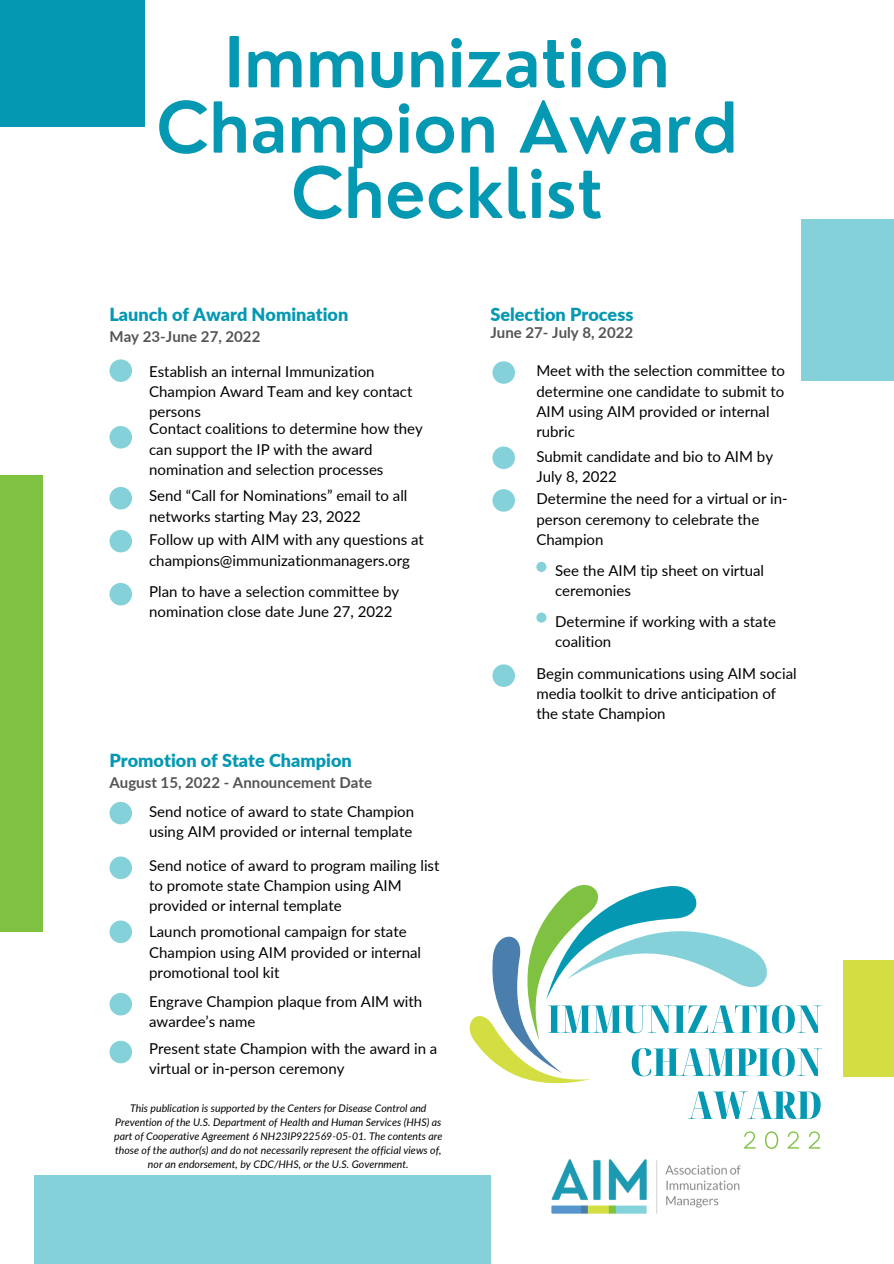
<style>
.page{position:relative;width:894px;height:1264px;background:#fff}
.page>*{position:absolute;margin:0;border:0;box-sizing:border-box;transform-origin:0 0}
.t1{font:600 68.4px/65.2px "Nourd";color:#0498b2;text-align:center}
.t2{font:900 18px "Lato";color:#0498b2}
.t3{font:15px/20.2px "Lato";color:#000}
.t4{font:700 15px "Lato";color:#545454}
.t5{font:italic 10.5px/14px "Lato";color:#000;text-align:center}
</style>
<div class="page">
<div style="left:0;top:0;width:145px;height:127px;background:#0498b2"></div>
<div style="left:0;top:475px;width:42px;height:456px;background:#7fc241"></div>
<div style="left:34px;top:1175px;width:456px;height:88px;background:#85d1d9"></div>
<svg style="left:469px;top:885px;width:352px;height:198px"></svg>
<svg style="left:691px;top:1091px;width:129px;height:27px"></svg>
<img style="left:551px;top:1159px;width:190px;height:55px">
<svg style="left:744px;top:1131px;width:11px;height:17px"></svg>
<svg style="left:765px;top:1131px;width:13px;height:17px"></svg>
<svg style="left:787px;top:1131px;width:11px;height:17px"></svg>
<svg style="left:808px;top:1131px;width:12px;height:17px"></svg>
<div style="left:843px;top:960px;width:50px;height:116px;background:#d3de43"></div>
<div style="left:801px;top:220px;width:92px;height:161px;background:#85d1d9"></div>
<div style="left:109px;top:359px;width:23px;height:23px;background:#85d1d9;border-radius:50%"></div>
<div style="left:109px;top:426px;width:23px;height:22px;background:#85d1d9;border-radius:50%"></div>
<div style="left:109px;top:487px;width:23px;height:22px;background:#85d1d9;border-radius:50%"></div>
<div style="left:109px;top:530px;width:23px;height:22px;background:#85d1d9;border-radius:50%"></div>
<div style="left:109px;top:583px;width:23px;height:22px;background:#85d1d9;border-radius:50%"></div>
<div style="left:109px;top:801px;width:23px;height:23px;background:#85d1d9;border-radius:50%"></div>
<div style="left:109px;top:856px;width:23px;height:23px;background:#85d1d9;border-radius:50%"></div>
<div style="left:109px;top:920px;width:23px;height:23px;background:#85d1d9;border-radius:50%"></div>
<div style="left:109px;top:992px;width:23px;height:23px;background:#85d1d9;border-radius:50%"></div>
<div style="left:109px;top:1040px;width:23px;height:23px;background:#85d1d9;border-radius:50%"></div>
<div style="left:492px;top:361px;width:23px;height:23px;background:#85d1d9;border-radius:50%"></div>
<div style="left:492px;top:446px;width:23px;height:23px;background:#85d1d9;border-radius:50%"></div>
<div style="left:492px;top:489px;width:23px;height:22px;background:#85d1d9;border-radius:50%"></div>
<div style="left:536px;top:562px;width:10px;height:10px;background:#85d1d9;border-radius:50%"></div>
<div style="left:536px;top:612px;width:10px;height:10px;background:#85d1d9;border-radius:50%"></div>
<div style="left:492px;top:664px;width:23px;height:23px;background:#85d1d9;border-radius:50%"></div>
<p class="t1" style="left:156px;top:29px;width:583px">Immunization<br>Champion Award<br>Checklist</p>
<p class="t2" style="left:109px;top:303px;width:240px">Launch of Award Nomination</p>
<p class="t4" style="left:109px;top:328px;width:152px">May 23-June 27, 2022</p>
<p class="t3" style="left:149px;top:360px;width:265px">Establish an internal Immunization<br>Champion Award Team and key contact persons</p>
<p class="t3" style="left:149px;top:418px;width:275px">Contact coalitions to determine how they can support the IP with the award nomination and selection processes</p>
<p class="t3" style="left:149px;top:485px;width:260px">Send “Call for Nominations” email to all networks starting May 23, 2022</p>
<p class="t3" style="left:149px;top:529px;width:276px">Follow up with AIM with any questions at champions@immunizationmanagers.org</p>
<p class="t3" style="left:149px;top:581px;width:251px">Plan to have a selection committee by nomination close date June 27, 2022</p>
<p class="t2" style="left:109px;top:749px;width:244px">Promotion of State Champion</p>
<p class="t4" style="left:109px;top:773px;width:264px">August 15, 2022 - Announcement Date</p>
<p class="t3" style="left:149px;top:801px;width:266px">Send notice of award to state Champion using AIM provided or internal template</p>
<p class="t3" style="left:149px;top:854px;width:292px">Send notice of award to program mailing list to promote state Champion using AIM provided or internal template</p>
<p class="t3" style="left:149px;top:921px;width:273px">Launch promotional campaign for state<br>Champion using AIM provided or internal promotional tool kit</p>
<p class="t3" style="left:149px;top:991px;width:274px">Engrave Champion plaque from AIM with awardee’s name</p>
<p class="t3" style="left:149px;top:1037px;width:290px">Present state Champion with the award in a virtual or in-person ceremony</p>
<p class="t5" style="left:114px;top:1101px;width:330px">This publication is supported by the Centers for Disease Control and Prevention of the U.S. Department of Health and Human Services (HHS) as part of Cooperative Agreement 6 NH23IP922569-05-01. The contents are those of the author(s) and do not necessarily represent the official views of, nor an endorsement, by CDC/HHS, or the U.S. Government.</p>
<p class="t2" style="left:490px;top:303px;width:144px">Selection Process</p>
<p class="t4" style="left:490px;top:323px;width:144px">June 27- July 8, 2022</p>
<p class="t3" style="left:536px;top:360px;width:250px">Meet with the selection committee to determine one candidate to submit to<br>AIM using AIM provided or internal rubric</p>
<p class="t3" style="left:536px;top:446px;width:238px">Submit candidate and bio to AIM by<br>July 8, 2022</p>
<p class="t3" style="left:536px;top:488px;width:253px">Determine the need for a virtual or in&shy;person ceremony to celebrate the<br>Champion</p>
<p class="t3" style="left:555px;top:560px;width:210px">See the AIM tip sheet on virtual ceremonies</p>
<p class="t3" style="left:555px;top:611px;width:222px">Determine if working with a state coalition</p>
<p class="t3" style="left:536px;top:662px;width:262px">Begin communications using AIM social media toolkit to drive anticipation of the state Champion</p>
</div>
